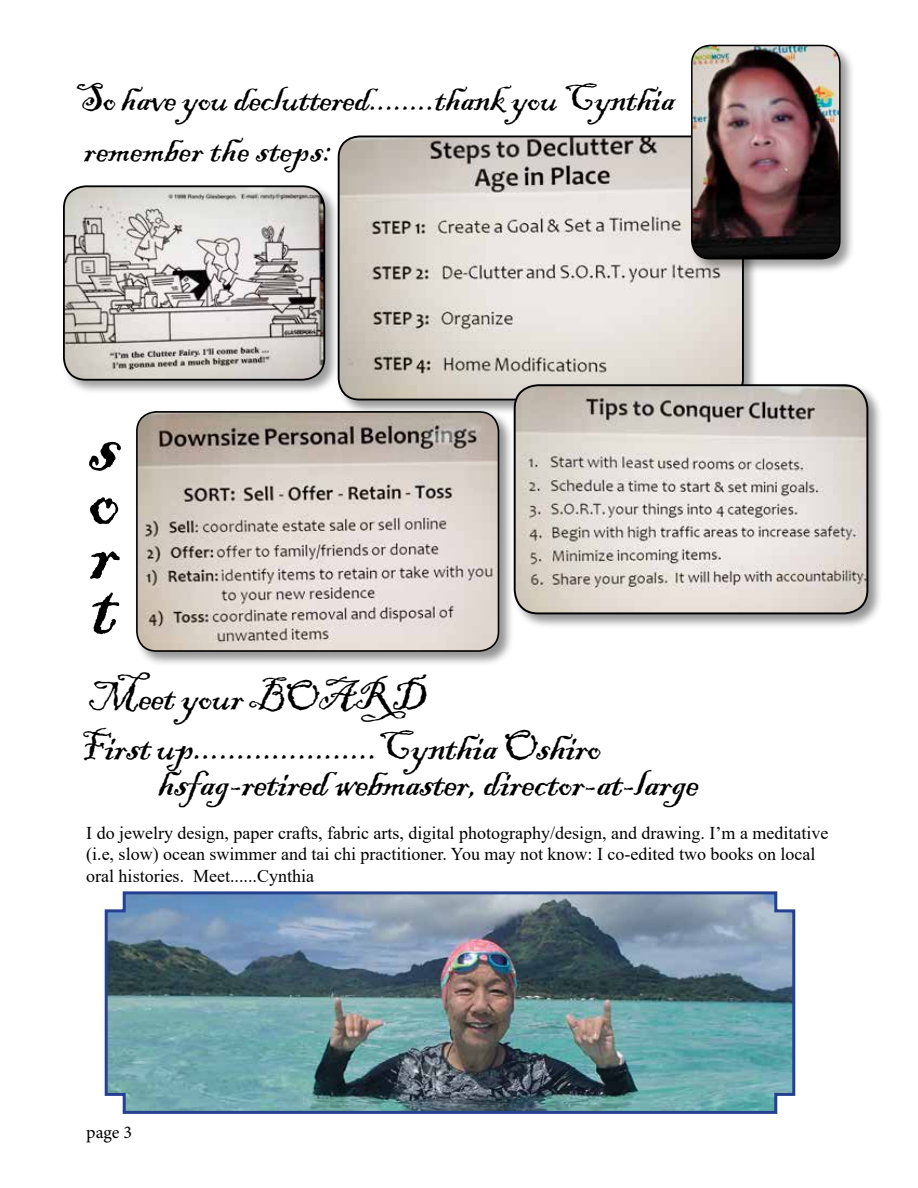
<style>
.page{position:relative;width:918px;height:1188px;background:#fff}
.page>*{position:absolute;margin:0;border:0;box-sizing:border-box;transform-origin:0 0}
.t1{font:97.5px "Blackadder ITC";color:#000}
.t2{font:43.5px/50.4px "Blackadder ITC";letter-spacing:-.02em;color:#000}
.t3{font:40.5px/50.8px "Blackadder ITC";letter-spacing:-.02em;color:#000}
.t4{font:18px/21.6px "Times New Roman";color:#000}
.t5{font:18px "Minion Pro";color:#000}
</style>
<div class="page">
<div style="left:336px;top:134px;width:423px;height:281px;background:#000;opacity:.41"></div>
<img style="left:339px;top:136px;width:402px;height:264px">
<div style="left:689px;top:43px;width:166px;height:231px;background:#000;opacity:.4"></div>
<img style="left:692px;top:45px;width:148px;height:214px">
<div style="left:691px;top:45px;width:150px;height:214px;border:2px solid #000;border-radius:18px"></div>
<div style="left:61px;top:184px;width:279px;height:211px;background:#000;opacity:.39"></div>
<img style="left:64px;top:186px;width:260px;height:194px">
<div style="left:63px;top:185px;width:262px;height:196px;border:2px solid #000;border-radius:22px"></div>
<div style="left:134px;top:409px;width:380px;height:257px;background:#000;opacity:.42"></div>
<img style="left:137px;top:412px;width:362px;height:239px">
<div style="left:136px;top:411px;width:363px;height:241px;border:2px solid #000;border-radius:20px"></div>
<div style="left:512px;top:382px;width:371px;height:247px;background:#000;opacity:.42"></div>
<img style="left:515px;top:385px;width:352px;height:228px">
<div style="left:514px;top:384px;width:354px;height:230px;border:2px solid #000;border-radius:23px"></div>
<img style="left:104px;top:891px;width:692px;height:223px">
<h3 class="t3" style="left:75px;top:75px;width:602px">So have you decluttered........thank you Cynthia remember the steps:</h3>
<h1 class="t1" style="left:89px;top:382px;width:32px">s</h1>
<h1 class="t1" style="left:88px;top:436px;width:34px">o</h1>
<h1 class="t1" style="left:89px;top:490px;width:31px">r</h1>
<h1 class="t1" style="left:91px;top:544px;width:29px">t</h1>
<h2 class="t2" style="left:79px;top:672px;width:524px">Meet your BOARD<br>First up.....................Cynthia Oshiro</h2>
<h2 class="t2" style="left:158px;top:759px;width:543px">hsfag-retired webmaster, director-at-large</h2>
<p class="t4" style="left:86px;top:821px;width:744px">I do jewelry design, paper crafts, fabric arts, digital photography/design, and drawing. I’m a meditative (i.e, slow) ocean swimmer and tai chi practitioner. You may not know: I co-edited two books on local oral histories. Meet......Cynthia</p>
<p class="t5" style="left:86px;top:1120px;width:47px">page 3</p>
</div>
